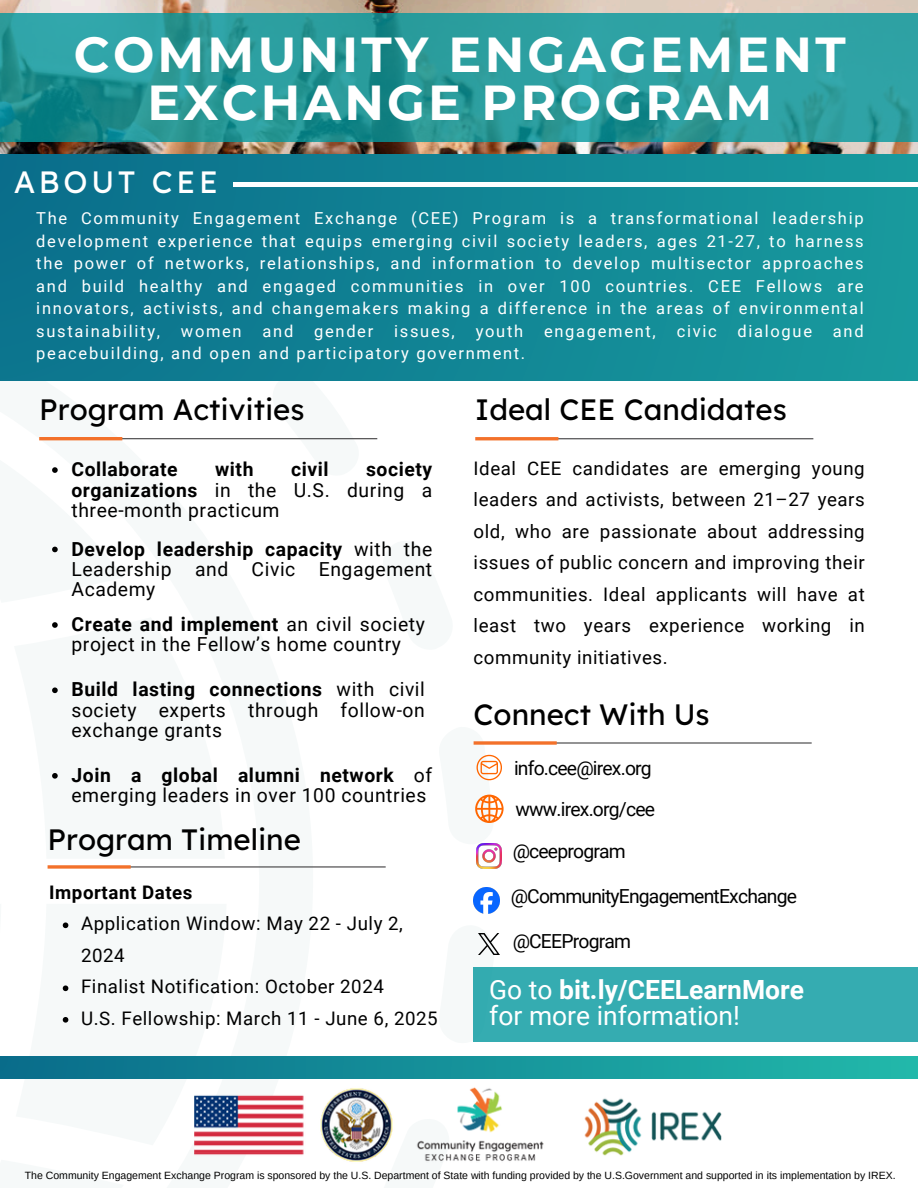
<style>
.page{position:relative;width:918px;height:1188px;background:#fff}
.page>*{position:absolute;margin:0;border:0;box-sizing:border-box;transform-origin:0 0}
.t1{font:700 49.05px/48.3px "Montserrat";letter-spacing:.065em;color:#fff;text-align:center}
.t2{font:30.9px "Lexend Deca";letter-spacing:.12em;color:#fff}
.t3{font:29.4px "Lexend Deca";color:#000}
.t4{font:26.4px/25.8px "Roboto";color:#fff}
.t5{font:19.35px/20.2px "Roboto";letter-spacing:.03em;color:#000;text-align:justify}
.t6{font:19.35px "Roboto";letter-spacing:-.04em;color:#000}
.t7{font:700 19.35px "Roboto";letter-spacing:.03em;color:#000}
.t8{font:18.75px/31.5px "Roboto";letter-spacing:.03em;color:#000;text-align:justify}
.t9{font:700 18.75px "Roboto";letter-spacing:.03em;color:#000}
.t10{font:16.5px/22.5px "Roboto";letter-spacing:.105em;color:#fff;text-align:justify}
.t11{font:10.5px "Arimo";color:#000}
.s1{font-weight:700}
</style>
<div class="page">
<img style="left:0;top:0;width:918px;height:155px">
<svg style="left:313px;top:439px;width:49px;height:1px"></svg>
<svg style="left:473px;top:967px;width:22px;height:75px"></svg>
<div style="left:0;top:155px;width:918px;height:226px;background:linear-gradient(to right,#0a6f8c,#189a9d)"></div>
<hr style="left:233px;top:182px;width:685px;height:4px;background:#fff">
<img style="left:194px;top:1087px;width:528px;height:76px">
<hr style="left:477px;top:438px;width:336px;height:1px;background:#414042">
<hr style="left:475px;top:437px;width:83px;height:3px;background:#f3712a">
<hr style="left:41px;top:438px;width:336px;height:1px;background:#414042">
<svg style="left:0;top:14px;width:918px;height:128px;background:#28999a"></svg>
<hr style="left:49px;top:866px;width:337px;height:2px;background:#414042">
<svg style="left:48px;top:865px;width:83px;height:4px"></svg>
<svg style="left:39px;top:437px;width:85px;height:116px"></svg>
<svg style="left:52px;top:622px;width:6px;height:6px"></svg>
<svg style="left:52px;top:687px;width:6px;height:6px"></svg>
<svg style="left:63px;top:922px;width:5px;height:6px"></svg>
<svg style="left:63px;top:985px;width:5px;height:6px"></svg>
<svg style="left:63px;top:1017px;width:5px;height:6px"></svg>
<svg style="left:52px;top:773px;width:6px;height:6px"></svg>
<div style="left:0;top:1056px;width:918px;height:23px;background:linear-gradient(to right,#096c8a,#22b8aa)"></div>
<hr style="left:475px;top:742px;width:337px;height:2px;background:#414042">
<svg style="left:503px;top:741px;width:54px;height:4px"></svg>
<img style="left:477px;top:846px;width:24px;height:22px">
<img style="left:474px;top:888px;width:25px;height:25px">
<img style="left:478px;top:933px;width:21px;height:22px">
<svg style="left:473px;top:741px;width:30px;height:105px"></svg>
<div style="left:474px;top:968px;width:444px;height:74px;background:#35acb1"></div>
<h3 class="t1" style="left:74px;top:30px;width:773px">COMMUNITY ENGAGEMENT<br>EXCHANGE PROGRAM</h3>
<h1 class="t2" style="left:14px;top:162px;width:206px">ABOUT CEE</h1>
<p class="t10" style="left:36px;top:207px;width:829px">The Community Engagement Exchange (CEE) Program is a transformational leadership development experience that equips emerging civil society leaders, ages 21-27, to harness the power of networks, relationships, and information to develop multisector approaches and build healthy and engaged communities in over 100 countries. CEE Fellows are innovators, activists, and changemakers making a difference in the areas of environmental sustainability,</p>
<p class="t10" style="left:181px;top:320px;width:62px">women</p>
<p class="t10" style="left:263px;top:320px;width:32px">and</p>
<p class="t10" style="left:314px;top:320px;width:61px">gender</p>
<p class="t10" style="left:394px;top:320px;width:62px">issues,</p>
<p class="t10" style="left:476px;top:320px;width:49px">youth</p>
<p class="t10" style="left:544px;top:320px;width:113px">engagement,</p>
<p class="t10" style="left:677px;top:320px;width:41px">civic</p>
<p class="t10" style="left:738px;top:320px;width:76px">dialogue</p>
<p class="t10" style="left:833px;top:320px;width:32px">and</p>
<p class="t10" style="left:36px;top:342px;width:490px">peacebuilding, and open and participatory government.</p>
<p class="t3" style="left:475px;top:391px;width:313px">Ideal CEE Candidates</p>
<p class="t3" style="left:39px;top:391px;width:267px">Program Activities</p>
<p class="t7" style="left:71px;top:458px;width:108px">Collaborate</p>
<p class="t7" style="left:215px;top:458px;width:40px">with</p>
<p class="t7" style="left:291px;top:458px;width:39px">civil</p>
<p class="t8" style="left:474px;top:453px;width:393px">Ideal CEE candidates are emerging young leaders and activists, between 21–27 years old, who are passionate about addressing issues of public concern and improving their communities. Ideal applicants will have at least two years experience working in community initiatives.</p>
<p class="t5" style="left:71px;top:460px;width:362px;text-indent:295px"><span class="s1">society organizations</span> in the U.S. during a three-month practicum</p>
<h3 class="t5" style="left:71px;top:539px;width:362px"><span class="s1">Develop leadership capacity</span> with the Leadership and Civic Engagement Academy</h3>
<h5 class="t5" style="left:71px;top:614px;width:355px"><span class="s1">Create and implement</span> an civil society project in the Fellow’s home country</h5>
<p class="t5" style="left:71px;top:680px;width:355px"><span class="s1">Build lasting connections</span> with civil society experts through follow-on exchange grants</p>
<h6 class="t3" style="left:474px;top:696px;width:238px">Connect With Us</h6>
<h3 class="t5" style="left:71px;top:765px;width:362px"><span class="s1">Join a global alumni network</span> of emerging leaders in over 100 countries</h3>
<p class="t3" style="left:48px;top:821px;width:255px">Program Timeline</p>
<p class="t9" style="left:49px;top:881px;width:145px">Important Dates</p>
<h2 class="t8" style="left:81px;top:908px;width:323px">Application Window: May 22 - July 2,<br>2024</h2>
<p class="t8" style="left:81px;top:971px;width:304px">Finalist Notification: October 2024</p>
<h3 class="t8" style="left:81px;top:1003px;width:358px">U.S. Fellowship: March 11 - June 6, 2025</h3>
<p class="t6" style="left:514px;top:757px;width:139px">info.cee@irex.org</p>
<p class="t6" style="left:515px;top:798px;width:141px">www.irex.org/cee</p>
<p class="t6" style="left:513px;top:840px;width:115px">@ceeprogram</p>
<h6 class="t6" style="left:511px;top:885px;width:288px">@CommunityEngagementExchange</h6>
<h6 class="t6" style="left:513px;top:930px;width:120px">@CEEProgram</h6>
<p class="t4" style="left:489px;top:977px;width:316px">Go to <span class="s1">bit.ly/CEELearnMore </span>for more information!</p>
<p class="t11" style="left:25px;top:1169px;width:872px">The Community Engagement Exchange Program is sponsored by the U.S. Department of State with funding provided by the U.S.Government and supported in its implementation by IREX.</p>
</div>
